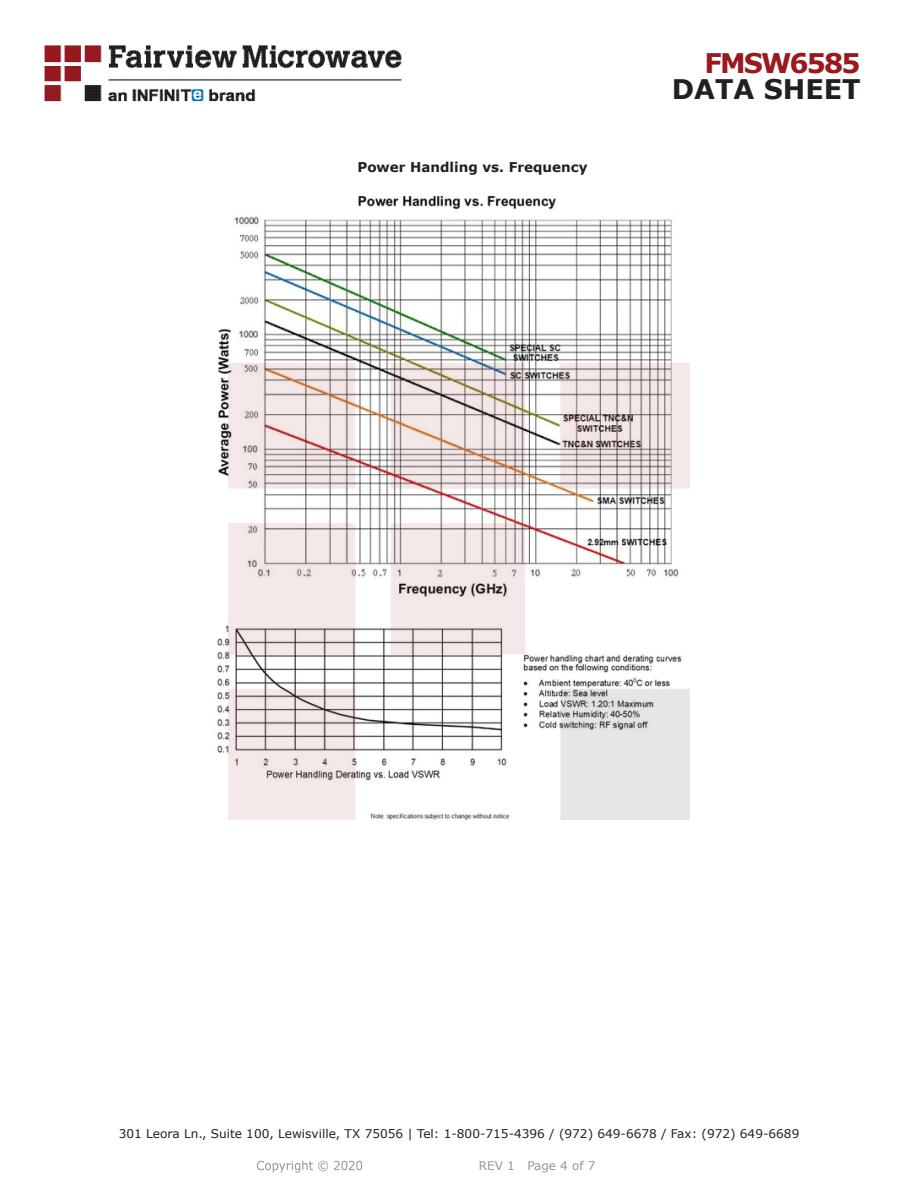
<style>
.page{position:relative;width:918px;height:1188px;background:#fff}
.page>*{position:absolute;margin:0;border:0;box-sizing:border-box;transform-origin:0 0}
.t1{font:700 27px "Verdana";color:#231f20}
.FM{font:700 27px "Verdana";letter-spacing:-.07em;color:#981a1e}
.Head2{font:700 13.5px "Verdana";color:#231f20}
.t2{font:12px "Verdana";color:#231f20}
.REV_Info{font:12px "Verdana";color:#939598}
</style>
<div class="page">
<img style="left:217px;top:195px;width:473px;height:558px">
<img style="left:257px;top:1160px;width:106px;height:13px">
<img style="left:228px;top:364px;width:462px;height:456px">
<img style="left:44px;top:45px;width:358px;height:57px">
<p class="Head2" style="left:357px;top:158px;width:232px">Power Handling vs. Frequency</p>
<p class="FM" style="left:704px;top:44px;width:158px">FMSW6585</p>
<p class="t1" style="left:672px;top:70px;width:191px">DATA SHEET</p>
<p class="t2" style="left:119px;top:1125px;width:682px">301 Leora Ln., Suite 100, Lewisville, TX 75056 | Tel: 1-800-715-4396 / (972) 649-6678 / Fax: (972) 649-6689</p>
<p class="REV_Info" style="left:479px;top:1157px;width:118px">REV 1 Page 4 of 7</p>
</div>
